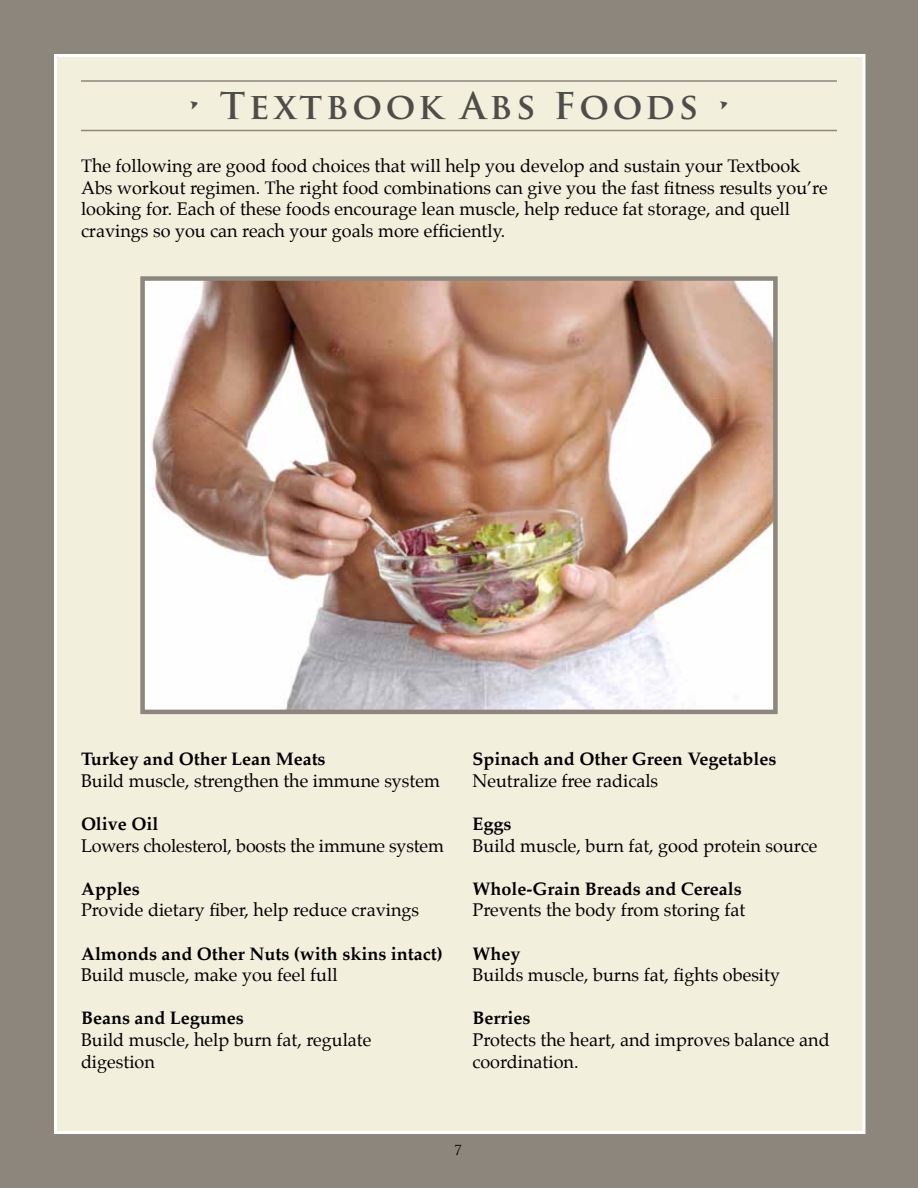
<style>
.page{position:relative;width:918px;height:1188px;background:#8d867c}
.page>*{position:absolute;margin:0;border:0;box-sizing:border-box;transform-origin:0 0}
.t1{font:700 36px "Trajan Pro";letter-spacing:.1em;color:#4e4d48}
.t2{font:18px/21.6px "Palatino";color:#000}
.t3{font:700 18px "Palatino";color:#000}
.t4{font:13.5px "Trajan Pro";color:#000}
</style>
<div class="page">
<div style="left:54px;top:54px;width:812px;height:1080px;background:#f3efdd;border:3px solid #fff"></div>
<hr style="left:81px;top:80px;width:756px;height:2px;background:#8d867c">
<hr style="left:81px;top:130px;width:756px;height:1px;background:#8d867c">
<img style="left:145px;top:281px;width:628px;height:428px">
<div style="left:140px;top:276px;width:638px;height:438px;border:4px solid #8d867c"></div>
<h1 class="t1" style="left:186px;top:83px;width:547px">• Textbook Abs Foods •</h1>
<p class="t2" style="left:81px;top:155px;width:748px">The following are good food choices that will help you develop and sustain your Textbook Abs workout regimen. The right food combinations can give you the fast fitness results you’re looking for. Each of these foods encourage lean muscle, help reduce fat storage, and quell cravings so you can reach your goals more efficiently.</p>
<p class="t3" style="left:81px;top:744px;width:246px">Turkey and Other Lean Meats</p>
<p class="t2" style="left:81px;top:770px;width:360px">Build muscle, strengthen the immune system</p>
<p class="t3" style="left:81px;top:808px;width:79px">Olive Oil</p>
<p class="t2" style="left:81px;top:835px;width:364px">Lowers cholesterol, boosts the immune system</p>
<p class="t3" style="left:81px;top:873px;width:60px">Apples</p>
<p class="t2" style="left:81px;top:899px;width:340px">Provide dietary fiber, help reduce cravings</p>
<p class="t3" style="left:81px;top:938px;width:363px">Almonds and Other Nuts (with skins intact)</p>
<p class="t2" style="left:81px;top:964px;width:258px">Build muscle, make you feel full</p>
<p class="t3" style="left:81px;top:1003px;width:164px">Beans and Legumes</p>
<p class="t2" style="left:81px;top:1029px;width:292px">Build muscle, help burn fat, regulate digestion</p>
<p class="t3" style="left:472px;top:744px;width:305px">Spinach and Other Green Vegetables</p>
<p class="t2" style="left:472px;top:770px;width:187px">Neutralize free radicals</p>
<p class="t3" style="left:472px;top:808px;width:41px">Eggs</p>
<p class="t2" style="left:472px;top:835px;width:346px">Build muscle, burn fat, good protein source</p>
<p class="t3" style="left:472px;top:873px;width:271px">Whole-Grain Breads and Cereals</p>
<p class="t2" style="left:472px;top:899px;width:274px">Prevents the body from storing fat</p>
<p class="t3" style="left:472px;top:938px;width:50px">Whey</p>
<p class="t2" style="left:472px;top:964px;width:309px">Builds muscle, burns fat, fights obesity</p>
<p class="t3" style="left:472px;top:1003px;width:59px">Berries</p>
<p class="t2" style="left:472px;top:1029px;width:359px">Protects the heart, and improves balance and coordination.</p>
<p class="t4" style="left:454px;top:1141px;width:9px">7</p>
</div>
